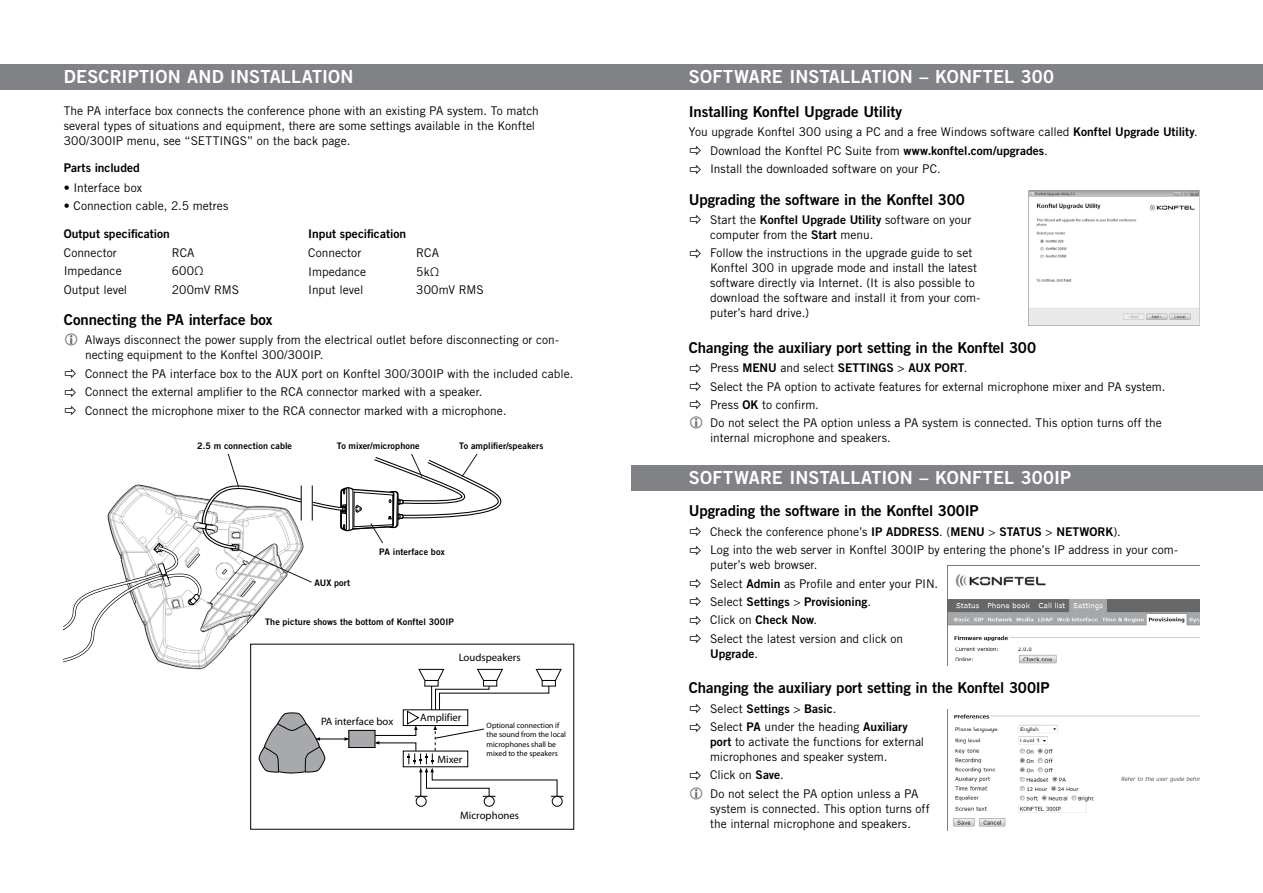
<style>
.page{position:relative;width:1263px;height:893px;background:#fff}
.page>*{position:absolute;margin:0;border:0;box-sizing:border-box;transform-origin:0 0}
.Rubrik_1{font:18px "Trade Gothic LT Std Bd 2";letter-spacing:.01em;color:#fff}
.Rubrik_3{font:15px "Trade Gothic LT Std Bd 2";letter-spacing:-.005em;color:#000}
.Bröd_ih{font:12px/15px "Trade Gothic LT Std";color:#000}
.Bröd{font:12px/15px "Trade Gothic LT Std";color:#000}
.Bröd_ih-2{font:12px "Trade Gothic LT Std Bd 2";color:#000}
.Rubrik_4{font:12px "Trade Gothic LT Std Bd 2";color:#000}
.t1{font:10.8px "Myriad";color:#000}
.Bildtext{font:9px "Trade Gothic LT Std Bd 2";letter-spacing:.01em;color:#000}
.t2{font:7.8px/9.3px "Myriad";color:#000}
.s1{font-family:"Trade Gothic LT Std Bd 2"}
.s2{font-family:"Trade Gothic LT Std"}
</style>
<div class="page">
<div style="left:0;top:64px;width:1263px;height:25px;background:#808285"></div>
<div style="left:631px;top:466px;width:632px;height:25px;background:#808285"></div>
<img style="left:1028px;top:190px;width:171px;height:135px">
<img style="left:948px;top:574px;width:251px;height:90px">
<img style="left:953px;top:714px;width:246px;height:113px">
<svg style="left:64px;top:453px;width:499px;height:354px"></svg>
<p class="Rubrik_1" style="left:64px;top:66px;width:291px">DESCRIPTION AND INSTALLATION</p>
<p class="Rubrik_1" style="left:689px;top:66px;width:367px">SOFTWARE INSTALLATION – KONFTEL 300</p>
<p class="Rubrik_3" style="left:689px;top:102px;width:215px">Installing Konftel Upgrade Utility</p>
<p class="Bröd" style="left:689px;top:124px;width:510px">You upgrade Konftel 300 using a PC and a free Windows software called <span class="s1">Konftel Upgrade Utility</span>.</p>
<p class="Bröd_ih" style="left:710px;top:143px;width:339px">Download the Konftel PC Suite from <span class="s1">www.konftel.com/upgrades</span>.</p>
<p class="Bröd_ih" style="left:710px;top:161px;width:232px">Install the downloaded software on your PC.</p>
<p class="Rubrik_3" style="left:689px;top:190px;width:278px">Upgrading the software in the Konftel 300</p>
<p class="Bröd_ih" style="left:710px;top:212px;width:263px">Start the <span class="s1">Konftel Upgrade Utility</span> software on your computer from the <span class="s1">Start</span> menu.</p>
<p class="Bröd_ih" style="left:710px;top:245px;width:272px">Follow the instructions in the upgrade guide to set Konftel 300 in upgrade mode and install the latest software directly via Internet. (It is also possible to download the software and install it from your com&shy;puter’s hard drive.)</p>
<p class="Rubrik_3" style="left:689px;top:338px;width:349px">Changing the auxiliary port setting in the Konftel 300</p>
<p class="Bröd_ih-2" style="left:710px;top:360px;width:259px"><span class="s2">Press</span> MENU <span class="s2">and select</span> SETTINGS <span class="s2">&gt;</span> AUX PORT<span class="s2">.</span></p>
<p class="Bröd_ih" style="left:710px;top:379px;width:457px">Select the PA option to activate features for external microphone mixer and PA system.</p>
<p class="Bröd_ih" style="left:710px;top:397px;width:110px">Press <span class="s1">OK</span> to confirm.</p>
<p class="Bröd_ih" style="left:710px;top:415px;width:453px">Do not select the PA option unless a PA system is connected. This option turns off the internal microphone and speakers.</p>
<p class="Rubrik_1" style="left:689px;top:467px;width:384px">SOFTWARE INSTALLATION – KONFTEL 300IP</p>
<p class="Rubrik_3" style="left:689px;top:502px;width:291px">Upgrading the software in the Konftel 300IP</p>
<p class="Bröd_ih" style="left:710px;top:524px;width:412px">Check the conference phone’s <span class="s1">IP ADDRESS</span>. (<span class="s1">MENU</span> &gt; <span class="s1">STATUS</span> &gt; <span class="s1">NETWORK</span>).</p>
<p class="Bröd_ih" style="left:710px;top:542px;width:469px">Log into the web server in Konftel 300IP by entering the phone’s IP address in your com&shy;puter’s web browser.</p>
<p class="Bröd_ih" style="left:710px;top:576px;width:230px">Select <span class="s1">Admin</span> as Profile and enter your PIN.</p>
<p class="Bröd_ih-2" style="left:710px;top:594px;width:162px"><span class="s2">Select</span> Settings <span class="s2">&gt;</span> Provisioning<span class="s2">.</span></p>
<p class="Bröd_ih" style="left:710px;top:612px;width:109px">Click on <span class="s1">Check Now</span>.</p>
<p class="Bröd_ih" style="left:710px;top:631px;width:195px">Select the latest version and click on<br><span class="s1">Upgrade</span>.</p>
<p class="Rubrik_3" style="left:689px;top:679px;width:362px">Changing the auxiliary port setting in the Konftel 300IP</p>
<p class="Bröd_ih-2" style="left:710px;top:701px;width:128px"><span class="s2">Select</span> Settings <span class="s2">&gt;</span> Basic<span class="s2">.</span></p>
<p class="Bröd_ih" style="left:710px;top:719px;width:216px">Select <span class="s1">PA</span> under the heading <span class="s1">Auxiliary port</span> to activate the functions for external microphones and speaker system.</p>
<p class="Bröd_ih" style="left:710px;top:767px;width:75px">Click on <span class="s1">Save</span>.</p>
<p class="Bröd_ih" style="left:710px;top:786px;width:221px">Do not select the PA option unless a PA system is connected. This option turns off the internal microphone and speakers.</p>
<p class="Bröd" style="left:64px;top:103px;width:477px">The PA interface box connects the conference phone with an existing PA system. To match several types of situations and equipment, there are some settings available in the Konftel<br>300/300IP menu, see “SETTINGS” on the back page.</p>
<p class="Rubrik_4" style="left:64px;top:161px;width:78px">Parts included</p>
<p class="Bröd_ih" style="left:64px;top:180px;width:80px">• Interface box</p>
<p class="Bröd_ih" style="left:64px;top:198px;width:166px">• Connection cable, 2.5 metres</p>
<p class="Rubrik_4" style="left:64px;top:226px;width:108px">Output specification</p>
<p class="Bröd" style="left:64px;top:245px;width:55px">Connector</p>
<p class="Bröd" style="left:172px;top:245px;width:24px">RCA</p>
<p class="Bröd" style="left:64px;top:263px;width:59px">Impedance</p>
<p class="Bröd" style="left:172px;top:263px;width:34px">600Ω</p>
<p class="Bröd" style="left:64px;top:282px;width:65px">Output level</p>
<p class="Bröd" style="left:172px;top:282px;width:69px">200mV RMS</p>
<p class="Rubrik_3" style="left:64px;top:310px;width:210px">Connecting the PA interface box</p>
<p class="Bröd_ih" style="left:85px;top:332px;width:476px">Always disconnect the power supply from the electrical outlet before disconnecting or con&shy;necting equipment to the Konftel 300/300IP.</p>
<p class="Bröd_ih" style="left:85px;top:366px;width:490px">Connect the PA interface box to the AUX port on Konftel 300/300IP with the included cable.</p>
<p class="Bröd_ih" style="left:85px;top:384px;width:399px">Connect the external amplifier to the RCA connector marked with a speaker.</p>
<p class="Bröd_ih" style="left:85px;top:403px;width:423px">Connect the microphone mixer to the RCA connector marked with a microphone.</p>
<p class="Rubrik_4" style="left:308px;top:226px;width:99px">Input specification</p>
<p class="Bröd" style="left:308px;top:245px;width:55px">Connector</p>
<p class="Bröd" style="left:416px;top:245px;width:24px">RCA</p>
<p class="Bröd" style="left:308px;top:264px;width:59px">Impedance</p>
<p class="Bröd" style="left:416px;top:264px;width:25px">5kΩ</p>
<p class="Bröd" style="left:308px;top:282px;width:57px">Input level</p>
<p class="Bröd" style="left:416px;top:282px;width:69px">300mV RMS</p>
<p class="Bildtext" style="left:197px;top:440px;width:96px">2.5 m connection cable</p>
<p class="Bildtext" style="left:337px;top:440px;width:84px">To mixer/microphone</p>
<p class="Bildtext" style="left:459px;top:440px;width:86px">To amplifier/speakers</p>
<p class="Bildtext" style="left:379px;top:546px;width:67px">PA interface box</p>
<p class="Bildtext" style="left:314px;top:577px;width:37px">AUX port</p>
<p class="Bildtext" style="left:265px;top:616px;width:190px">The picture shows the bottom of Konftel 300IP</p>
<p class="t1" style="left:459px;top:652px;width:63px">Loudspeakers</p>
<p class="t1" style="left:321px;top:716px;width:74px">PA interface box</p>
<p class="t1" style="left:420px;top:712px;width:43px">Amplifier</p>
<p class="t1" style="left:437px;top:754px;width:26px">Mixer</p>
<p class="t2" style="left:487px;top:721px;width:81px">Optional connection if the sound from the local microphones shall be mixed to the speakers</p>
<p class="t1" style="left:460px;top:810px;width:60px">Microphones</p>
</div>
